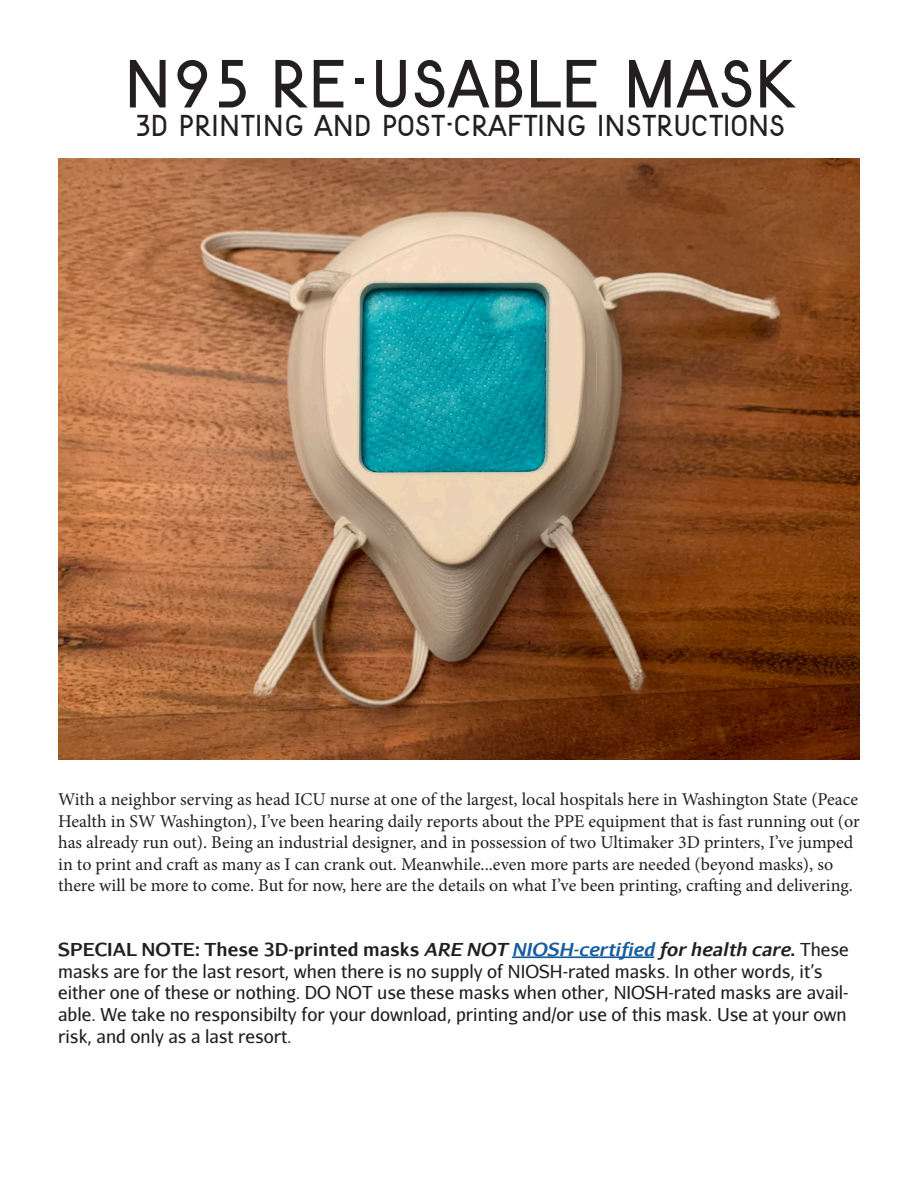
<style>
.page{position:relative;width:918px;height:1188px;background:#fff}
.page>*{position:absolute;margin:0;border:0;box-sizing:border-box;transform-origin:0 0}
.t1{font:54px "Kenteken Smits Negentien Eenenvijftig";color:#231f20}
.t2{font:24px "Kenteken Smits Negentien Eenenvijftig";color:#231f20}
.t3{font:18px/21.6px "Minion Pro";letter-spacing:-.005em;color:#231f20}
.t4{font:18px/21.6px "Aurulent Sans";color:#231f20}
.s1{font-weight:700}
.s2{font-weight:700;font-style:italic}
.s3{font-weight:700;font-style:italic;color:#175d9e}
</style>
<div class="page">
<img style="left:58px;top:158px;width:802px;height:602px">
<hr style="left:512px;top:956px;width:142px;height:2px;background:#175d9e">
<p class="t1" style="left:124px;top:57px;width:673px">N95 RE-USABLE MASK</p>
<p class="t2" style="left:135px;top:114px;width:652px">3D PRINTING AND POST-CRAFTING INSTRUCTIONS</p>
<p class="t3" style="left:58px;top:789px;width:803px">With a neighbor serving as head ICU nurse at one of the largest, local hospitals here in Washington State (Peace Health in SW Washington), I’ve been hearing daily reports about the PPE equipment that is fast running out (or has already run out). Being an industrial designer, and in possession of two Ultimaker 3D printers, I’ve jumped in to print and craft as many as I can crank out. Meanwhile...even more parts are needed (beyond masks), so there will be more to come. But for now, here are the details on what I’ve been printing, crafting and delivering.</p>
<p class="t4" style="left:58px;top:938px;width:792px"><span class="s1">SPECIAL NOTE: These 3D-printed masks</span> <span class="s2">ARE NOT</span> <span class="s3">NIOSH-certified</span> <span class="s2">for health care</span><span class="s1">.</span> These masks are for the last resort, when there is no supply of NIOSH-rated masks. In other words, it’s either one of these or nothing. DO NOT use these masks when other, NIOSH-rated masks are avail&shy;able. We take no responsibilty for your download, printing and/or use of this mask. Use at your own risk, and only as a last resort.</p>
</div>
